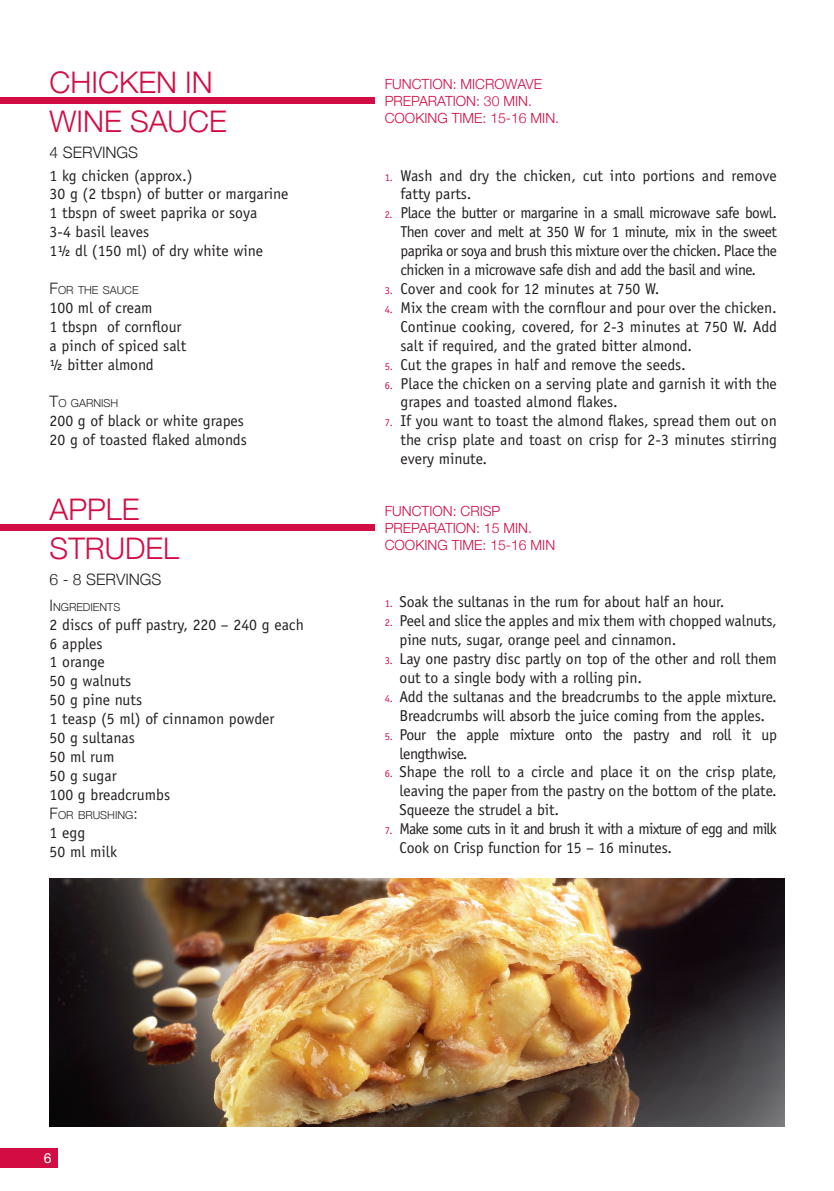
<style>
.page{position:relative;width:834px;height:1191px;background:#fff}
.page>*{position:absolute;margin:0;border:0;box-sizing:border-box;transform-origin:0 0}
.t1{font:300 29.75px/38.5px "Helvetica Neue";color:#d20d44}
.t2{font:15.75px/18.9px "Officina Sans";letter-spacing:-.01em;color:#231f20}
.t3{font:15.75px/18.9px "Officina Sans";letter-spacing:-.05em;color:#231f20}
.t4{font:15.75px/18.9px "Officina Sans";letter-spacing:-.03em;color:#231f20}
.t5{font:300 15.75px "Helvetica Neue";color:#231f20}
.t6{font:300 14px/16.8px "Helvetica Neue";color:#d20d44}
.t7{font:14px "Helvetica Neue";color:#fff}
.t8{font:300 11.03px "Helvetica Neue";color:#231f20}
.s1{font-size:15.75px}
.s2{font-size:10.5px;color:#d20d44}
</style>
<div class="page">
<div style="left:0;top:1147px;width:58px;height:20px;background:#d20d44"></div>
<div style="left:0;top:524px;width:375px;height:6px;background:#d20d44"></div>
<div style="left:0;top:97px;width:375px;height:6px;background:#d20d44"></div>
<img style="left:50px;top:878px;width:734px;height:248px">
<h1 class="t1" style="left:50px;top:63px;width:178px">CHICKEN IN<br>WINE SAUCE</h1>
<p class="t5" style="left:50px;top:143px;width:90px">4 SERVINGS</p>
<p class="t2" style="left:50px;top:167px;width:240px">1 kg chicken (approx.)<br>30 g (2 tbspn) of butter or margarine<br>1 tbspn of sweet paprika or soya<br>3-4 basil leaves<br>1½ dl (150 ml) of dry white wine</p>
<p class="t8" style="left:50px;top:283px;width:90px"><span class="s1">F</span>OR THE SAUCE</p>
<p class="t2" style="left:50px;top:299px;width:138px">100 ml of cream<br>1 tbspn of cornflour a pinch of spiced salt ½ bitter almond</p>
<p class="t8" style="left:50px;top:397px;width:70px"><span class="s1">T</span>O GARNISH</p>
<p class="t2" style="left:50px;top:413px;width:199px">200 g of black or white grapes<br>20 g of toasted flaked almonds</p>
<h1 class="t1" style="left:50px;top:489px;width:131px">APPLE<br>STRUDEL</h1>
<p class="t5" style="left:50px;top:569px;width:113px">6 - 8 SERVINGS</p>
<p class="t8" style="left:50px;top:600px;width:72px"><span class="s1">I</span>NGREDIENTS</p>
<p class="t2" style="left:50px;top:616px;width:256px">2 discs of puff pastry, 220 – 240 g each<br>6 apples<br>1 orange<br>50 g walnuts<br>50 g pine nuts<br>1 teasp (5 ml) of cinnamon powder<br>50 g sultanas<br>50 ml rum<br>50 g sugar<br>100 g breadcrumbs</p>
<p class="t8" style="left:50px;top:808px;width:90px"><span class="s1">F</span>OR BRUSHING<span class="s1">:</span></p>
<p class="t2" style="left:50px;top:824px;width:69px">1 egg<br>50 ml milk</p>
<p class="t6" style="left:384px;top:76px;width:176px">FUNCTION: MICROWAVE<br>PREPARATION: 30 MIN.<br>COOKING TIME: 15-16 MIN.</p>
<p class="t2" style="left:400px;top:167px;width:378px;text-indent:-16px"><span class="s2">1.</span> Wash and dry the chicken, cut into portions and remove fatty parts.</p>
<p class="t2" style="left:400px;top:205px;width:378px;text-align:justify;text-indent:-16px"><span class="s2">2.</span> Place the butter or margarine in a small microwave safe bowl.<br>Then cover and melt at 350 W for 1 minute, mix in the sweet paprika or soya and brush this mixture over the chicken. Place the chicken in a microwave safe dish and add the basil and wine.</p>
<p class="t2" style="left:384px;top:280px;width:276px"><span class="s2">3.</span> Cover and cook for 12 minutes at 750 W.</p>
<p class="t2" style="left:400px;top:299px;width:378px;text-align:justify;text-indent:-16px"><span class="s2">4.</span> Mix the cream with the cornflour and pour over the chicken.<br>Continue cooking, covered, for 2-3 minutes at 750 W. Add salt if required, and the grated bitter almond.</p>
<p class="t2" style="left:384px;top:356px;width:302px"><span class="s2">5.</span> Cut the grapes in half and remove the seeds.</p>
<p class="t2" style="left:400px;top:375px;width:378px;text-indent:-16px"><span class="s2">6.</span> Place the chicken on a serving plate and garnish it with the grapes and toasted almond flakes.</p>
<p class="t2" style="left:400px;top:413px;width:378px;text-align:justify;text-indent:-16px"><span class="s2">7.</span> If you want to toast the almond flakes, spread them out on the crisp plate and toast on crisp for 2-3 minutes stirring every minute.</p>
<p class="t6" style="left:384px;top:502px;width:172px">FUNCTION: CRISP<br>PREPARATION: 15 MIN.<br>COOKING TIME: 15-16 MIN</p>
<p class="t2" style="left:384px;top:594px;width:341px"><span class="s2">1.</span> Soak the sultanas in the rum for about half an hour.</p>
<p class="t2" style="left:399px;top:613px;width:379px;text-indent:-15px"><span class="s2">2.</span> Peel and slice the apples and mix them with chopped walnuts, pine nuts, sugar, orange peel and cinnamon.</p>
<p class="t2" style="left:399px;top:650px;width:379px;text-indent:-15px"><span class="s2">3.</span> Lay one pastry disc partly on top of the other and roll them out to a single body with a rolling pin.</p>
<p class="t2" style="left:384px;top:688px;width:393px;text-align:center"><span class="s2">4.</span> Add the sultanas and the breadcrumbs to the apple mixture.<br>Breadcrumbs will absorb the juice coming from the apples.</p>
<p class="t4" style="left:399px;top:726px;width:379px;text-indent:-15px"><span class="s2">5.</span> Pour the apple mixture onto the pastry and roll it up lengthwise.</p>
<p class="t2" style="left:399px;top:764px;width:379px;text-align:justify;text-indent:-15px"><span class="s2">6.</span> Shape the roll to a circle and place it on the crisp plate, leaving the paper from the pastry on the bottom of the plate.<br>Squeeze the strudel a bit.</p>
<p class="t3" style="left:399px;top:820px;width:379px;text-indent:-15px"><span class="s2">7.</span> Make some cuts in it and brush it with a mixture of egg and milk<br>Cook on Crisp function for 15 – 16 minutes.</p>
<p class="t7" style="left:44px;top:1149px;width:9px">6</p>
</div>
